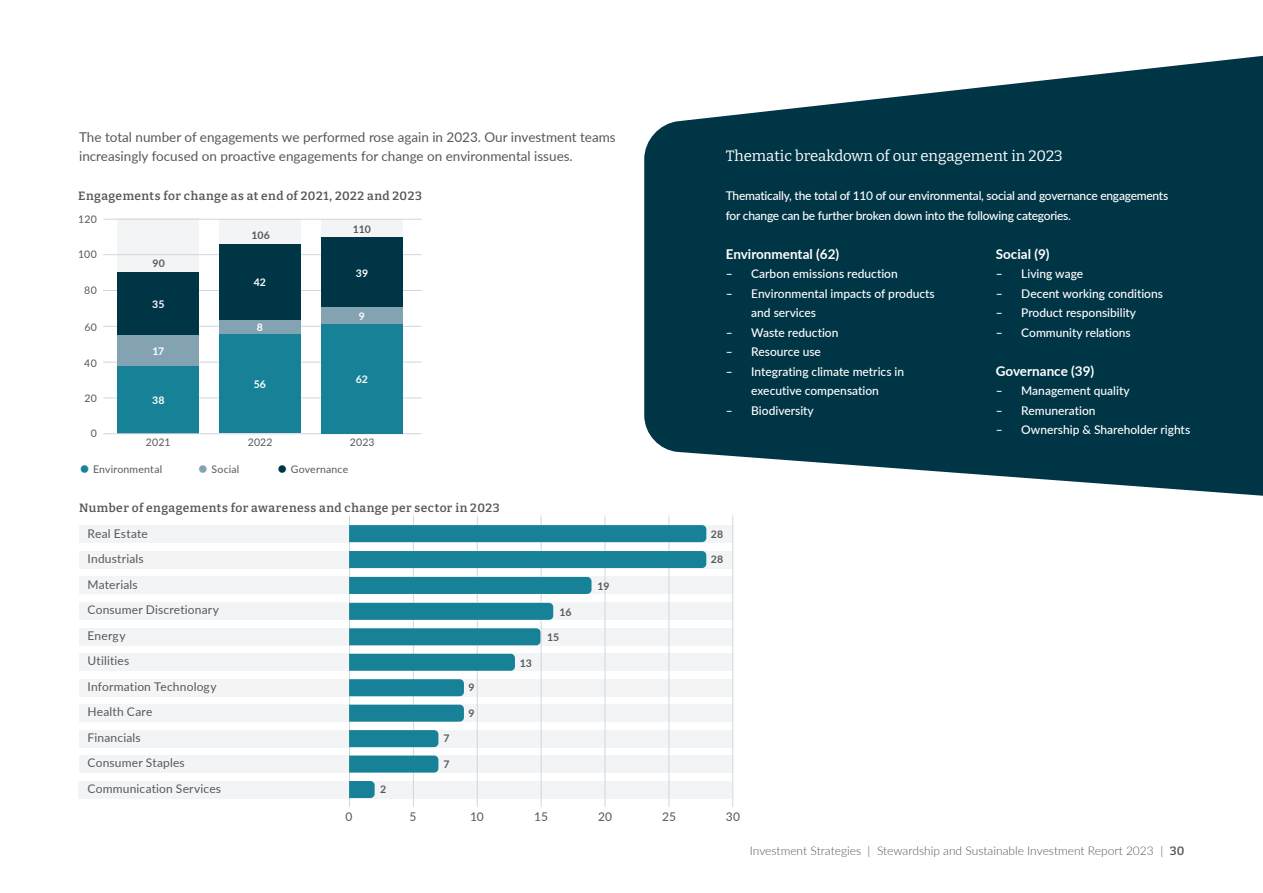
<style>
.page{position:relative;width:1263px;height:893px;background:#fff}
.page>*{position:absolute;margin:0;border:0;box-sizing:border-box;transform-origin:0 0}
.t1{font:15px "Bitter";color:#fff}
.t2{font:13.5px/19.5px "Lato";color:#57585a}
.t3{font:700 13.5px "Lato";color:#fff}
.t4{font:500 12px/19.5px "Lato";color:#fff}
.t5{font:12px/25.5px "Lato";letter-spacing:.015em;color:#57585a}
.t6{font:500 12px/19.5px "Lato";letter-spacing:-.02em;color:#fff}
.t7{font:600 12px "Bitter";letter-spacing:.04em;color:#57585a}
.t8{font:300 12px "Lato";color:#57585a}
.t9{font:10.5px "Lato";letter-spacing:.015em;color:#57585a}
.t10{font:700 10.5px "Lato";color:#57585a}
.t11{font:700 10.5px "Lato";letter-spacing:.01em;color:#fff}
.s1{font-size:20.1px;color:#178297}
.s2{font-size:20.1px;color:#83a3b3}
.s3{font-size:20.1px;color:#003546}
.s4{font-family:"Bitter";font-weight:600}
</style>
<div class="page">
<div style="left:79px;top:525px;width:654px;height:17px;background:#f2f4f6"></div>
<div style="left:79px;top:551px;width:654px;height:17px;background:#f2f4f6"></div>
<div style="left:79px;top:577px;width:654px;height:17px;background:#f2f4f6"></div>
<div style="left:79px;top:603px;width:654px;height:17px;background:#f2f4f6"></div>
<div style="left:79px;top:628px;width:654px;height:17px;background:#f2f4f6"></div>
<div style="left:79px;top:654px;width:654px;height:17px;background:#f2f4f6"></div>
<div style="left:79px;top:679px;width:654px;height:17px;background:#f2f4f6"></div>
<div style="left:79px;top:705px;width:654px;height:17px;background:#f2f4f6"></div>
<div style="left:79px;top:730px;width:654px;height:17px;background:#f2f4f6"></div>
<div style="left:79px;top:756px;width:654px;height:17px;background:#f2f4f6"></div>
<div style="left:79px;top:781px;width:653px;height:17px;background:#f2f4f6"></div>
<hr style="left:349px;top:515px;width:1px;height:292px;background:#cfd8dd">
<hr style="left:477px;top:515px;width:1px;height:292px;background:#cfd8dd">
<hr style="left:605px;top:515px;width:1px;height:292px;background:#cfd8dd">
<hr style="left:732px;top:515px;width:1px;height:292px;background:#cfd8dd">
<hr style="left:413px;top:515px;width:1px;height:292px;background:#cfd8dd">
<hr style="left:541px;top:515px;width:1px;height:292px;background:#cfd8dd">
<hr style="left:668px;top:515px;width:1px;height:292px;background:#cfd8dd">
<div style="left:349px;top:525px;width:357px;height:17px;background:#178297"></div>
<div style="left:349px;top:551px;width:357px;height:17px;background:#178297"></div>
<div style="left:349px;top:577px;width:242px;height:17px;background:#178297"></div>
<div style="left:349px;top:603px;width:204px;height:17px;background:#178297"></div>
<div style="left:349px;top:628px;width:191px;height:17px;background:#178297"></div>
<div style="left:349px;top:654px;width:166px;height:17px;background:#178297"></div>
<svg style="left:349px;top:679px;width:115px;height:17px;background:#1a8398"></svg>
<svg style="left:349px;top:705px;width:115px;height:17px;background:#1c8499"></svg>
<svg style="left:349px;top:730px;width:89px;height:17px;background:#198398"></svg>
<svg style="left:349px;top:756px;width:89px;height:17px;background:#1d8599"></svg>
<svg style="left:349px;top:781px;width:26px;height:17px"></svg>
<div style="left:321px;top:220px;width:82px;height:214px;background:#f2f4f6"></div>
<div style="left:118px;top:219px;width:81px;height:215px;background:#f2f4f6"></div>
<div style="left:219px;top:220px;width:82px;height:214px;background:#f2f4f6"></div>
<hr style="left:103px;top:398px;width:319px;height:1px;background:#cfd8dd">
<hr style="left:103px;top:362px;width:319px;height:1px;background:#cfd8dd">
<hr style="left:103px;top:326px;width:319px;height:1px;background:#cfd8dd">
<hr style="left:103px;top:290px;width:319px;height:1px;background:#cfd8dd">
<hr style="left:103px;top:254px;width:319px;height:1px;background:#cfd8dd">
<hr style="left:103px;top:219px;width:319px;height:1px;background:#cfd8dd">
<div style="left:117px;top:366px;width:82px;height:68px;background:#178297"></div>
<div style="left:117px;top:335px;width:82px;height:31px;background:#83a3b3"></div>
<div style="left:117px;top:273px;width:82px;height:62px;background:#003546"></div>
<div style="left:219px;top:333px;width:82px;height:100px;background:#178297"></div>
<div style="left:219px;top:319px;width:82px;height:14px;background:#83a3b3"></div>
<div style="left:219px;top:244px;width:82px;height:75px;background:#003546"></div>
<svg style="left:644px;top:55px;width:619px;height:441px;background:#22505f"></svg>
<hr style="left:103px;top:433px;width:319px;height:1px;background:#cfd8dd">
<div style="left:321px;top:324px;width:82px;height:109px;background:#178297"></div>
<div style="left:321px;top:307px;width:82px;height:17px;background:#83a3b3"></div>
<div style="left:321px;top:238px;width:82px;height:69px;background:#003546"></div>
<p class="t2" style="left:79px;top:126px;width:538px">The total number of engagements we performed rose again in 2023. Our investment teams increasingly focused on proactive engagements for change on environmental issues.</p>
<p class="t7" style="left:78px;top:188px;width:345px">Engagements for change as at end of 2021, 2022 and 2023</p>
<p class="t9" style="left:78px;top:211px;width:20px">120</p>
<p class="t9" style="left:78px;top:247px;width:20px">100</p>
<p class="t9" style="left:84px;top:282px;width:14px">80</p>
<p class="t9" style="left:84px;top:319px;width:14px">60</p>
<p class="t9" style="left:84px;top:355px;width:14px">40</p>
<p class="t9" style="left:84px;top:391px;width:14px">20</p>
<p class="t9" style="left:91px;top:426px;width:8px">0</p>
<p class="t10" style="left:152px;top:256px;width:14px">90</p>
<p class="t11" style="left:152px;top:297px;width:14px">35</p>
<p class="t11" style="left:152px;top:343px;width:13px">17</p>
<p class="t11" style="left:152px;top:392px;width:14px">38</p>
<p class="t10" style="left:251px;top:227px;width:20px">106</p>
<p class="t11" style="left:254px;top:274px;width:14px">42</p>
<p class="t11" style="left:257px;top:319px;width:8px">8</p>
<p class="t11" style="left:254px;top:376px;width:14px">56</p>
<p class="t10" style="left:353px;top:222px;width:19px">110</p>
<p class="t11" style="left:356px;top:265px;width:14px">39</p>
<p class="t11" style="left:359px;top:308px;width:8px">9</p>
<p class="t11" style="left:356px;top:371px;width:14px">62</p>
<p class="t9" style="left:146px;top:435px;width:26px">2021</p>
<p class="t9" style="left:248px;top:435px;width:26px">2022</p>
<p class="t9" style="left:350px;top:435px;width:26px">2023</p>
<p class="t9" style="left:79px;top:462px;width:85px"><span class="s1">•</span> Environmental</p>
<p class="t9" style="left:197px;top:462px;width:44px"><span class="s2">•</span> Social</p>
<p class="t9" style="left:276px;top:462px;width:73px"><span class="s3">•</span> Governance</p>
<p class="t7" style="left:79px;top:500px;width:422px">Number of engagements for awareness and change per sector in 2023</p>
<p class="t5" style="left:88px;top:520px;width:135px">Real Estate<br>Industrials<br>Materials<br>Consumer Discretionary<br>Energy<br>Utilities<br>Information Technology<br>Health Care<br>Financials<br>Consumer Staples<br>Communication Services</p>
<p class="t10" style="left:380px;top:782px;width:8px">2</p>
<p class="t10" style="left:443px;top:731px;width:8px">7</p>
<p class="t10" style="left:443px;top:756px;width:8px">7</p>
<p class="t10" style="left:468px;top:680px;width:8px">9</p>
<p class="t10" style="left:468px;top:705px;width:8px">9</p>
<p class="t10" style="left:520px;top:655px;width:14px">13</p>
<p class="t10" style="left:559px;top:604px;width:14px">16</p>
<p class="t10" style="left:547px;top:630px;width:14px">15</p>
<p class="t10" style="left:597px;top:578px;width:13px">19</p>
<p class="t1" style="left:726px;top:146px;width:339px">Thematic breakdown of our engagement in 2023</p>
<p class="t6" style="left:726px;top:185px;width:444px">Thematically, the total of 110 of our environmental, social and governance engagements for change can be further broken down into the following categories.</p>
<p class="t3" style="left:726px;top:244px;width:115px">Environmental (62)</p>
<p class="t4" style="left:726px;top:263px;width:174px">– Carbon emissions reduction</p>
<p class="t4" style="left:751px;top:283px;width:185px;text-indent:-26px">– Environmental impacts of products and services</p>
<p class="t4" style="left:726px;top:322px;width:114px">– Waste reduction</p>
<p class="t4" style="left:726px;top:341px;width:97px">– Resource use</p>
<p class="t4" style="left:726px;top:361px;width:180px;text-align:center">– Integrating climate metrics in executive compensation</p>
<p class="t4" style="left:726px;top:400px;width:90px">– Biodiversity</p>
<p class="t3" style="left:996px;top:244px;width:55px">Social (9)</p>
<p class="t4" style="left:996px;top:263px;width:89px">– Living wage</p>
<p class="t4" style="left:996px;top:283px;width:169px">– Decent working conditions</p>
<p class="t4" style="left:996px;top:302px;width:142px">– Product responsibility</p>
<p class="t4" style="left:996px;top:322px;width:137px">– Community relations</p>
<p class="t3" style="left:996px;top:361px;width:100px">Governance (39)</p>
<p class="t4" style="left:996px;top:380px;width:135px">– Management quality</p>
<p class="t4" style="left:996px;top:400px;width:101px">– Remuneration</p>
<p class="t4" style="left:996px;top:419px;width:196px">– Ownership &amp; Shareholder rights</p>
<p class="t10" style="left:711px;top:526px;width:14px">28</p>
<p class="t10" style="left:711px;top:552px;width:14px">28</p>
<p class="t5" style="left:346px;top:803px;width:8px">0</p>
<p class="t5" style="left:410px;top:803px;width:8px">5</p>
<p class="t5" style="left:470px;top:803px;width:15px">10</p>
<p class="t5" style="left:534px;top:803px;width:15px">15</p>
<p class="t5" style="left:598px;top:803px;width:16px">20</p>
<p class="t5" style="left:662px;top:803px;width:16px">25</p>
<p class="t5" style="left:726px;top:803px;width:16px">30</p>
<p class="t8" style="left:750px;top:842px;width:436px">Investment Strategies | Stewardship and Sustainable Investment Report 2023 | <span class="s4">30</span></p>
</div>
